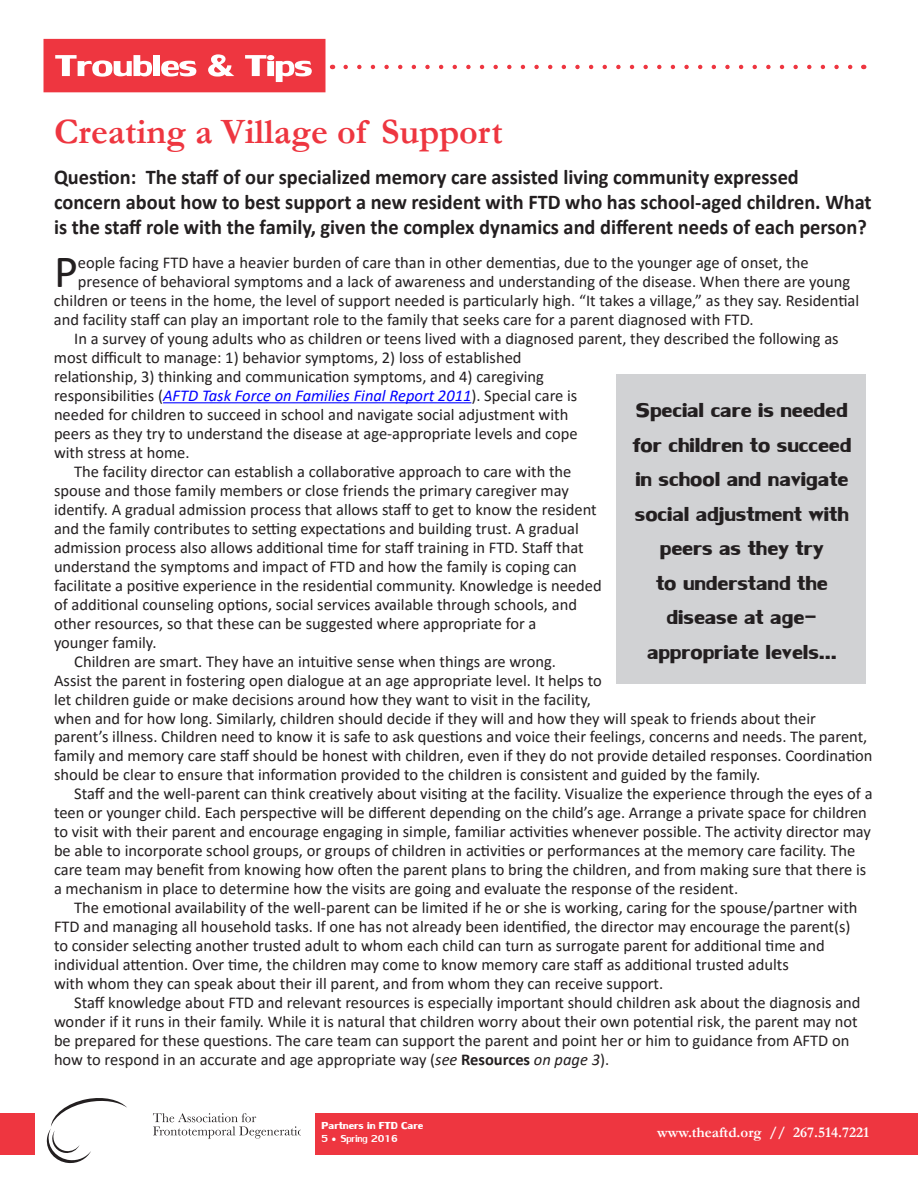
<style>
.page{position:relative;width:918px;height:1188px;background:#fff}
.page>*{position:absolute;margin:0;border:0;box-sizing:border-box;transform-origin:0 0}
.t1{font:46.35px "Calibri";color:#231f20}
.t2{font:45px "Lily UPC Bold";letter-spacing:-.02em;color:#fff;scale:1.2 1}
.t3{font:700 36px "Garamond";color:#ee3640}
.t4{font:30px/34.5px "Lily UPC Bold";color:#231f20;text-align:center}
.t5{font:700 21px/25.2px "Calibri";color:#231f20}
.t6{font:16.5px "Calibri";color:#231f20}
.t7{font:italic 16.5px "Calibri";color:#00f}
.t8{font:700 15px "Garamond";color:#fff}
.t9{font:15px "Lily UPC Bold";color:#fff}
.t10{font:15px "Lily UPC";color:#fff}
.s1{font-style:normal;color:#231f20}
.s2{font-style:italic}
.s3{font-weight:700}
</style>
<div class="page">
<div style="left:315px;top:1113px;width:603px;height:42px;background:#ee3640"></div>
<div style="left:0;top:1113px;width:34px;height:42px;background:#ee3640"></div>
<svg style="left:47px;top:1098px;width:80px;height:65px"></svg>
<svg style="left:153px;top:1113px;width:147px;height:26px"></svg>
<hr style="left:163px;top:402px;width:308px;height:1px;background:#00f">
<div style="left:616px;top:374px;width:249px;height:309px;background:#d1d2d4"></div>
<div style="left:44px;top:40px;width:281px;height:52px;background:#ee3640"></div>
<div style="left:44px;top:39px;width:282px;height:53px;border:2px solid #ee3640"></div>
<svg style="left:346px;top:65px;width:507px;height:4px"></svg>
<h2 class="t2" style="left:55px;top:48px;width:217px">Troubles &amp; Tips</h2>
<h3 class="t3" style="left:54px;top:118px;width:450px">Creating a Village of Support</h3>
<p class="t5" style="left:54px;top:163px;width:819px">Question: The staff of our specialized memory care assisted living community expressed<br>concern about how to best support a new resident with FTD who has school-aged children. What is the staff role with the family, given the complex dynamics and different needs of each person?</p>
<h1 class="t1" style="left:54px;top:255px;width:25px">P</h1>
<p class="t6" style="left:78px;top:251px;width:732px">eople facing FTD have a heavier burden of care than in other dementias, due to the younger age of onset, the</p>
<p class="t6" style="left:78px;top:276px;width:774px">presence of behavioral symptoms and a lack of awareness and understanding of the disease. When there are young</p>
<p class="t6" style="left:54px;top:289px;width:807px">children or teens in the home, the level of support needed is particularly high. “It takes a village,” as they say. Residential</p>
<p class="t6" style="left:54px;top:308px;width:701px">and facility staff can play an important role to the family that seeks care for a parent diagnosed with FTD.</p>
<p class="t6" style="left:74px;top:333px;width:766px">In a survey of young adults who as children or teens lived with a diagnosed parent, they described the following as</p>
<p class="t6" style="left:54px;top:346px;width:469px">most difficult to manage: 1) behavior symptoms, 2) loss of established</p>
<p class="t6" style="left:54px;top:365px;width:492px">relationship, 3) thinking and communication symptoms, and 4) caregiving</p>
<p class="t7" style="left:54px;top:390px;width:525px"><span class="s1">responsibilities (</span>AFTD Task Force on Families Final Report 2011<span class="s1">). Special care is</span></p>
<p class="t6" style="left:54px;top:403px;width:516px">needed for children to succeed in school and navigate social adjustment with</p>
<p class="t6" style="left:54px;top:427px;width:525px">peers as they try to understand the disease at age-appropriate levels and cope</p>
<p class="t6" style="left:54px;top:446px;width:137px">with stress at home.</p>
<p class="t6" style="left:74px;top:460px;width:499px">The facility director can establish a collaborative approach to care with the</p>
<p class="t6" style="left:54px;top:484px;width:516px">spouse and those family members or close friends the primary caregiver may</p>
<p class="t6" style="left:54px;top:498px;width:544px">identify. A gradual admission process that allows staff to get to know the resident</p>
<p class="t6" style="left:54px;top:517px;width:526px">and the family contributes to setting expectations and building trust. A gradual</p>
<p class="t6" style="left:54px;top:536px;width:531px">admission process also allows additional time for staff training in FTD. Staff that</p>
<p class="t6" style="left:54px;top:560px;width:524px">understand the symptoms and impact of FTD and how the family is coping can</p>
<p class="t6" style="left:54px;top:574px;width:549px">facilitate a positive experience in the residential community. Knowledge is needed</p>
<p class="t6" style="left:54px;top:593px;width:525px">of additional counseling options, social services available through schools, and</p>
<p class="t6" style="left:54px;top:617px;width:484px">other resources, so that these can be suggested where appropriate for a</p>
<p class="t6" style="left:54px;top:636px;width:104px">younger family.</p>
<p class="t6" style="left:74px;top:650px;width:483px">Children are smart. They have an intuitive sense when things are wrong.</p>
<p class="t6" style="left:54px;top:674px;width:549px">Assist the parent in fostering open dialogue at an age appropriate level. It helps to</p>
<p class="t6" style="left:54px;top:693px;width:538px">let children guide or make decisions around how they want to visit in the facility,</p>
<p class="t6" style="left:54px;top:712px;width:764px">when and for how long. Similarly, children should decide if they will and how they will speak to friends about their</p>
<p class="t6" style="left:54px;top:726px;width:815px">parent’s illness. Children need to know it is safe to ask questions and voice their feelings, concerns and needs. The parent,</p>
<p class="t6" style="left:54px;top:745px;width:820px">family and memory care staff should be honest with children, even if they do not provide detailed responses. Coordination</p>
<p class="t6" style="left:54px;top:764px;width:708px">should be clear to ensure that information provided to the children is consistent and guided by the family.</p>
<p class="t6" style="left:74px;top:782px;width:800px">Staff and the well-parent can think creatively about visiting at the facility. Visualize the experience through the eyes of a</p>
<p class="t6" style="left:54px;top:801px;width:814px">teen or younger child. Each perspective will be different depending on the child’s age. Arrange a private space for children</p>
<p class="t6" style="left:54px;top:820px;width:819px">to visit with their parent and encourage engaging in simple, familiar activities whenever possible. The activity director may</p>
<p class="t6" style="left:54px;top:839px;width:803px">be able to incorporate school groups, or groups of children in activities or performances at the memory care facility. The</p>
<p class="t6" style="left:54px;top:858px;width:814px">care team may benefit from knowing how often the parent plans to bring the children, and from making sure that there is</p>
<p class="t6" style="left:54px;top:883px;width:686px">a mechanism in place to determine how the visits are going and evaluate the response of the resident.</p>
<p class="t6" style="left:74px;top:896px;width:785px">The emotional availability of the well-parent can be limited if he or she is working, caring for the spouse/partner with</p>
<p class="t6" style="left:54px;top:915px;width:798px">FTD and managing all household tasks. If one has not already been identified, the director may encourage the parent(s)</p>
<p class="t6" style="left:54px;top:934px;width:772px">to consider selecting another trusted adult to whom each child can turn as surrogate parent for additional time and</p>
<p class="t6" style="left:54px;top:953px;width:736px">individual attention. Over time, the children may come to know memory care staff as additional trusted adults</p>
<p class="t6" style="left:54px;top:978px;width:611px">with whom they can speak about their ill parent, and from whom they can receive support.</p>
<p class="t6" style="left:74px;top:991px;width:788px">Staff knowledge about FTD and relevant resources is especially important should children ask about the diagnosis and</p>
<p class="t6" style="left:54px;top:1010px;width:805px">wonder if it runs in their family. While it is natural that children worry about their own potential risk, the parent may not</p>
<p class="t6" style="left:54px;top:1029px;width:797px">be prepared for these questions. The care team can support the parent and point her or him to guidance from AFTD on</p>
<p class="t6" style="left:54px;top:1054px;width:557px">how to respond in an accurate and age appropriate way (<span class="s2">see</span> <span class="s3">Resources</span> <span class="s2">on page 3</span>).</p>
<h3 class="t4" style="left:632px;top:393px;width:221px">Special care is needed for children to succeed in school and navigate social adjustment with peers as they try<br>to understand the disease at age&shy;appropriate levels...</h3>
<p class="t9" style="left:322px;top:1120px;width:103px">Partners in FTD Care</p>
<p class="t10" style="left:322px;top:1133px;width:78px">5 • Spring 2016</p>
<p class="t8" style="left:657px;top:1126px;width:213px">www.theaftd.org // 267.514.7221</p>
</div>
